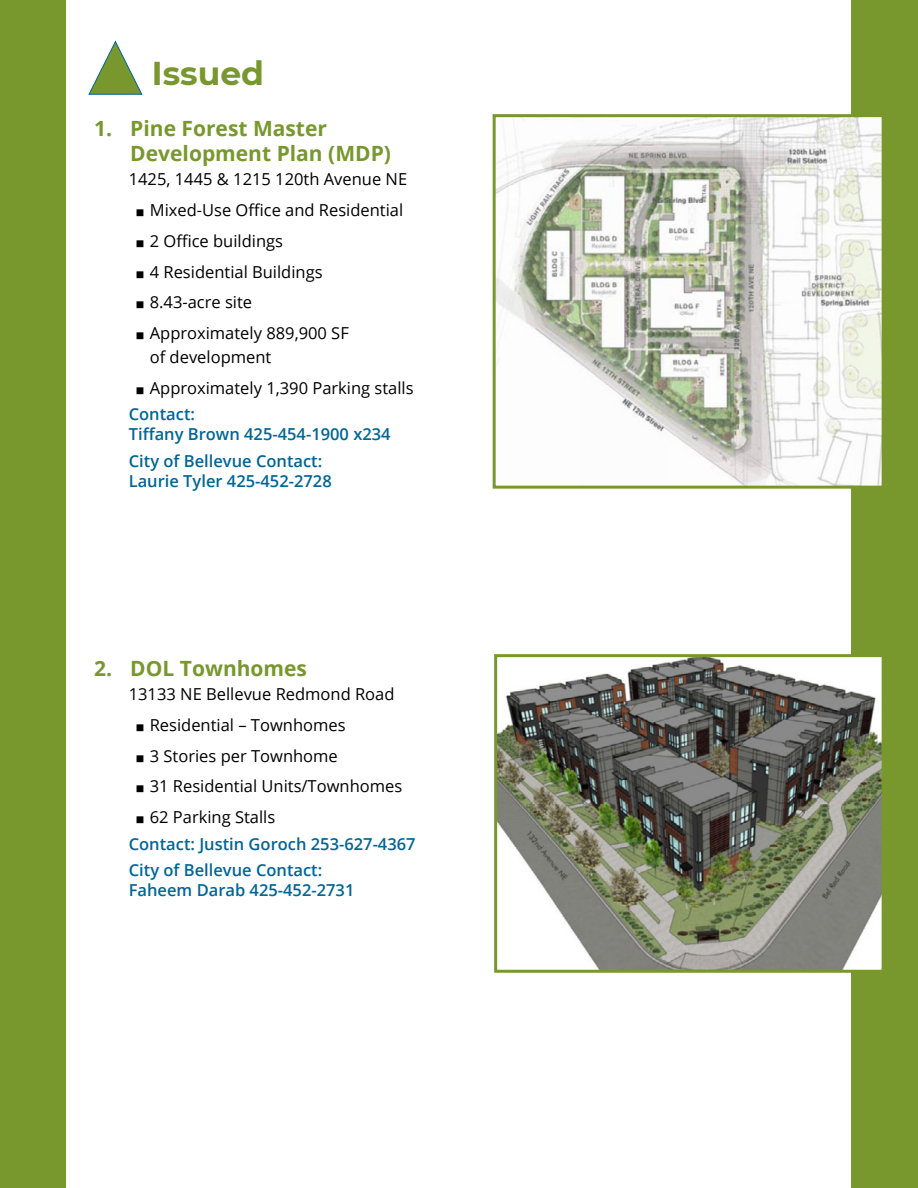
<style>
.page{position:relative;width:918px;height:1188px;background:#78982e}
.page>*{position:absolute;margin:0;border:0;box-sizing:border-box;transform-origin:0 0}
.t1{font:700 33px "Montserrat";color:#78982e}
.t2{font:700 21px/25.2px "Open Sans";color:#78982e}
.t3{font:16.5px/30.8px "Open Sans";color:#000}
.t4{font:600 16.5px/19.8px "Open Sans";color:#006597}
</style>
<div class="page">
<div style="left:67px;top:0;width:784px;height:1188px;background:#fff"></div>
<svg style="left:492px;top:114px;width:390px;height:375px"></svg>
<img style="left:494px;top:654px;width:388px;height:319px">
<svg style="left:88px;top:40px;width:55px;height:55px"></svg>
<h1 class="t1" style="left:152px;top:50px;width:114px">Issued</h1>
<p class="t2" style="left:130px;top:115px;width:262px;text-indent:-36px">1. Pine Forest Master<br>Development Plan (MDP)</p>
<p class="t3" style="left:135px;top:164px;width:274px;text-indent:-6px">1425, 1445 &amp; 1215 120th Avenue NE ◼ Mixed-Use Office and Residential ◼ 2 Office buildings<br>◼ 4 Residential Buildings<br>◼ 8.43-acre site<br>◼ Approximately 889,900 SF</p>
<p class="t3" style="left:135px;top:341px;width:280px;text-indent:15px">of development<br>◼ Approximately 1,390 Parking stalls</p>
<p class="t4" style="left:129px;top:404px;width:263px">Contact:<br>Tiffany Brown 425-454-1900 x234</p>
<p class="t4" style="left:129px;top:451px;width:205px">City of Bellevue Contact:<br>Laurie Tyler 425-452-2728</p>
<p class="t2" style="left:94px;top:655px;width:214px">2. DOL Townhomes</p>
<p class="t3" style="left:135px;top:678px;width:269px;text-indent:-6px">13133 NE Bellevue Redmond Road ◼ Residential – Townhomes<br>◼ 3 Stories per Townhome<br>◼ 31 Residential Units/Townhomes ◼ 62 Parking Stalls</p>
<p class="t4" style="left:129px;top:830px;width:288px;line-height:26.5px">Contact: Justin Goroch 253-627-4367<br>City of Bellevue Contact:</p>
<p class="t4" style="left:129px;top:880px;width:227px">Faheem Darab 425-452-2731</p>
</div>
